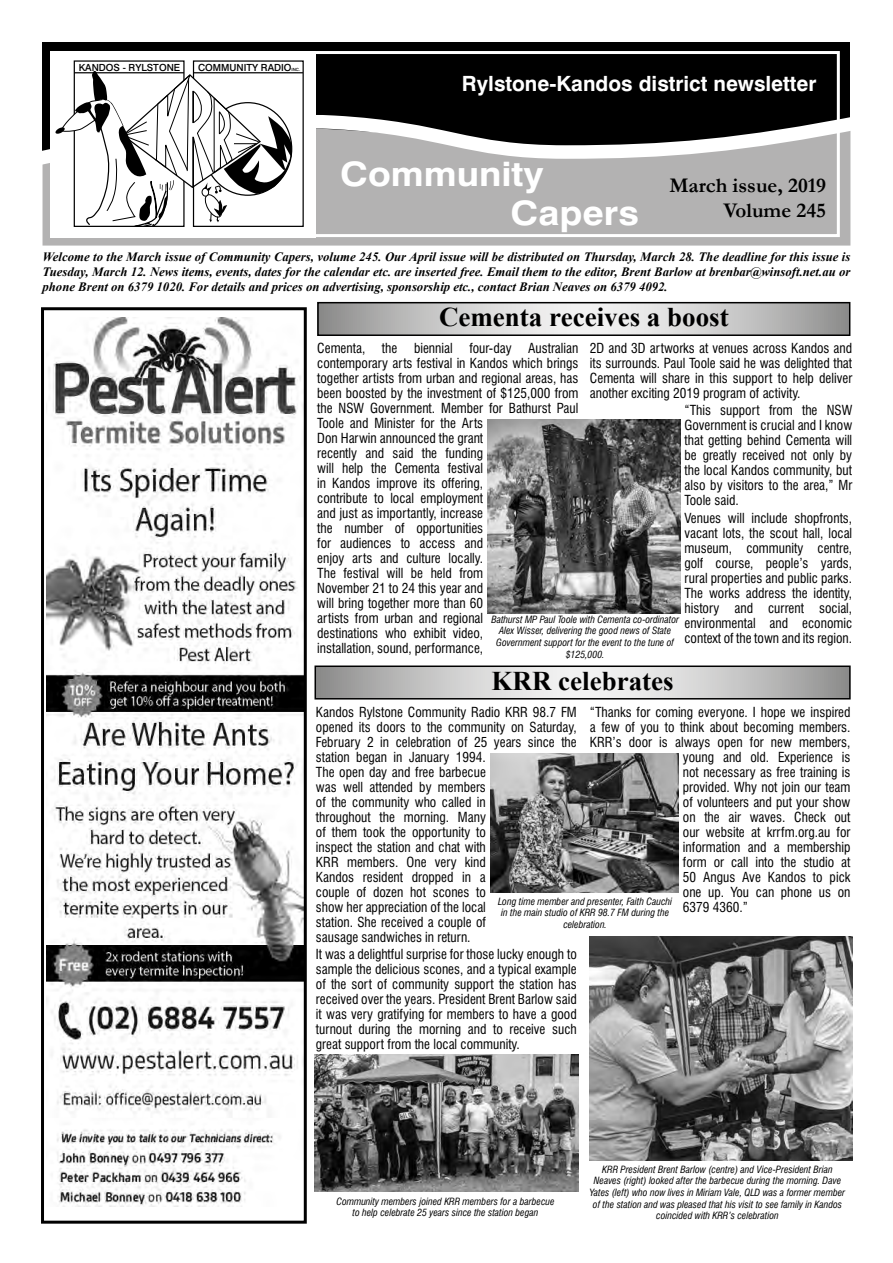
<style>
.page{position:relative;width:893px;height:1263px;background:#fff}
.page>*{position:absolute;margin:0;border:0;box-sizing:border-box;transform-origin:0 0}
.t1{font:700 33.75px/39px "Swiss 721 BT";color:#fff;scale:1.11 1}
.t2{font:700 27px "Times New Roman";color:#000}
.t3{font:700 21px "Swiss 721 BT";color:#fff}
.t4{font:700 21px/25.2px "Garamond";color:#000;text-align:right}
.t5{font:condensed 13.5px/15px "Swiss 721 BT";color:#000;text-align:justify}
.t6{font:italic 700 12.75px/15.3px "Times New Roman";color:#000;text-align:justify}
.t7{font:500 9.9px "Swiss 721 BT";color:#000}
.t8{font:italic condensed 9.75px/11.7px "Swiss 721 BT";color:#000;text-align:center}
.t9{font:500 4.35px "Swiss 721 BT";color:#000}
</style>
<div class="page">
<div style="left:43px;top:177px;width:807px;height:69px;background:#b3b2b2"></div>
<svg style="left:42px;top:42px;width:809px;height:135px;background:#404040"></svg>
<div style="left:50px;top:51px;width:266px;height:186px;background:#fff"></div>
<div style="left:193px;top:60px;width:111px;height:167px;border:1px solid #000"></div>
<hr style="left:193px;top:72px;width:110px;height:1px;background:#000">
<svg style="left:55px;top:71px;width:237px;height:156px"></svg>
<div style="left:309px;top:51px;width:531px;height:186px;border:3px solid #fff"></div>
<img style="left:46px;top:317px;width:257px;height:889px">
<div style="left:41px;top:307px;width:266px;height:917px;border:3px solid #000"></div>
<svg style="left:317px;top:668px;width:531px;height:28px;background:#c9c9c9"></svg>
<div style="left:314px;top:665px;width:537px;height:34px;border:2px solid #000"></div>
<svg style="left:320px;top:305px;width:527px;height:28px;background:#cac9c9"></svg>
<div style="left:317px;top:302px;width:533px;height:34px;border:2px solid #000"></div>
<img style="left:487px;top:419px;width:193px;height:194px">
<img style="left:315px;top:1054px;width:263px;height:138px">
<img style="left:590px;top:936px;width:262px;height:224px">
<img style="left:490px;top:753px;width:189px;height:140px">
<p class="t7" style="left:79px;top:61px;width:103px">KANDOS - RYLSTONE</p>
<p class="t7" style="left:198px;top:61px;width:95px">COMMUNITY RADIO</p>
<p class="t9" style="left:292px;top:67px;width:10px">INC.</p>
<h3 class="t3" style="left:462px;top:71px;width:356px">Rylstone-Kandos district newsletter</h3>
<h1 class="t1" style="left:511px;top:155px;width:117px;text-indent:-170px">Community<br>Capers</h1>
<h3 class="t4" style="left:669px;top:172px;width:158px">March issue, 2019<br>Volume 245</h3>
<p class="t6" style="left:43px;top:248px;width:809px">Welcome to the March issue of Community Capers, volume 245. Our April issue will be distributed on Thursday, March 28. The deadline for this issue is Tuesday, March 12. News items, events, dates for the calendar etc. are inserted free. Email them to the editor, Brent Barlow at brenbar@winsoft.net.au or phone Brent on 6379 1020. For details and prices on advertising, sponsorship etc., contact Brian Neaves on 6379 4092.</p>
<h2 class="t2" style="left:439px;top:298px;width:291px">Cementa receives a boost</h2>
<p class="t5" style="left:317px;top:341px;width:263px;text-align:left">Cementa, the biennial four-day Australian contemporary arts festival in Kandos which brings together artists from urban and regional areas, has been boosted by the investment of $125,000 from the NSW Government. Member for Bathurst Paul Toole and Minister for the Arts<br>Don Harwin announced the grant<br>recently and said the funding<br>will help the Cementa festival<br>in Kandos improve its offering,<br>contribute to local employment<br>and just as importantly, increase<br>the number of opportunities<br>for audiences to access and<br>enjoy arts and culture locally.<br>The festival will be held from<br>November 21 to 24 this year and<br>will bring together more than 60<br>artists from urban and regional<br>destinations who exhibit video,<br>installation, sound, performance,</p>
<p class="t5" style="left:590px;top:341px;width:264px">2D and 3D artworks at venues across Kandos and its surrounds. Paul Toole said he was delighted that Cementa will share in this support to help deliver another exciting 2019 program of activity.</p>
<p class="t5" style="left:684px;top:403px;width:169px">“This support from the NSW Government is crucial and I know that getting behind Cementa will be greatly received not only by the local Kandos community, but also by visitors to the area,” Mr Toole said.</p>
<p class="t5" style="left:684px;top:510px;width:169px">Venues will include shopfronts, vacant lots, the scout hall, local museum, community centre, golf course, people’s yards, rural properties and public parks.<br>The works address the identity, history and current social, environmental and economic context of the town and its region.</p>
<p class="t8" style="left:491px;top:613px;width:189px">Bathurst MP Paul Toole with Cementa co-ordinator Alex Wisser, delivering the good news of State Government support for the event to the tune of $125,000.</p>
<h2 class="t2" style="left:491px;top:662px;width:184px">KRR celebrates</h2>
<p class="t5" style="left:316px;top:704px;width:262px;text-align:left">Kandos Rylstone Community Radio KRR 98.7 FM opened its doors to the community on Saturday,<br>February 2 in celebration of 25 years since the station began in January 1994.<br>The open day and free barbecue<br>was well attended by members<br>of the community who called in<br>throughout the morning. Many<br>of them took the opportunity to<br>inspect the station and chat with<br>KRR members. One very kind<br>Kandos resident dropped in a<br>couple of dozen hot scones to<br>show her appreciation of the local<br>station. She received a couple of<br>sausage sandwiches in return.</p>
<p class="t5" style="left:316px;top:947px;width:262px">It was a delightful surprise for those lucky enough to sample the delicious scones, and a typical example of the sort of community support the station has received over the years. President Brent Barlow said it was very gratifying for members to have a good turnout during the morning and to receive such great support from the local community.</p>
<p class="t5" style="left:590px;top:704px;width:262px">“Thanks for coming everyone. I hope we inspired</p>
<p class="t5" style="left:590px;top:719px;width:262px">a few of you to think about becoming members.</p>
<p class="t5" style="left:590px;top:734px;width:262px">KRR’s door is always open for new members,</p>
<p class="t5" style="left:683px;top:749px;width:169px">young and old. Experience is</p>
<p class="t5" style="left:683px;top:764px;width:169px">not necessary as free training is</p>
<p class="t5" style="left:683px;top:779px;width:169px">provided. Why not join our team</p>
<p class="t5" style="left:683px;top:794px;width:169px">of volunteers and put your show</p>
<p class="t5" style="left:683px;top:809px;width:169px">on the air waves. Check out</p>
<p class="t5" style="left:683px;top:824px;width:169px">our website at krrfm.org.au for</p>
<p class="t5" style="left:683px;top:839px;width:169px">information and a membership</p>
<p class="t5" style="left:683px;top:854px;width:169px">form or call into the studio at</p>
<p class="t5" style="left:683px;top:869px;width:169px">50 Angus Ave Kandos to pick</p>
<p class="t5" style="left:683px;top:884px;width:169px">one up. You can phone us on</p>
<p class="t5" style="left:683px;top:899px;width:67px">6379 4360.”</p>
<p class="t8" style="left:498px;top:895px;width:175px">Long time member and presenter, Faith Cauchi in the main studio of KRR 98.7 FM during the celebration.</p>
<p class="t8" style="left:336px;top:1195px;width:220px">Community members joined KRR members for a barbecue to help celebrate 25 years since the station began</p>
<p class="t8" style="left:590px;top:1163px;width:257px">KRR President Brent Barlow (centre) and Vice-President Brian Neaves (right) looked after the barbecue during the morning. Dave Yates (left) who now lives in Miriam Vale, QLD was a former member of the station and was pleased that his visit to see family in Kandos coincided with KRR’s celebration</p>
</div>
